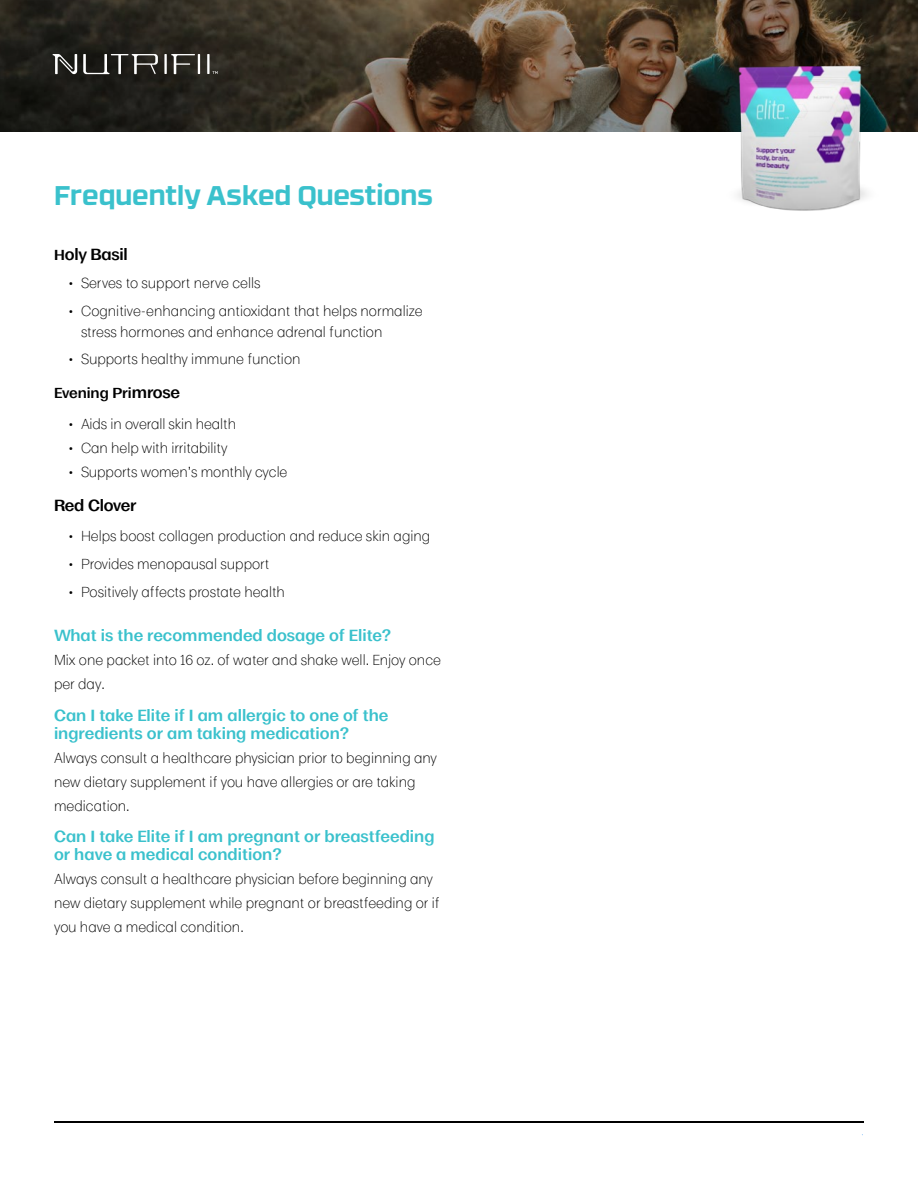
<style>
.page{position:relative;width:918px;height:1188px;background:#fff}
.page>*{position:absolute;margin:0;border:0;box-sizing:border-box;transform-origin:0 0}
.Body_Copy{font:700 27px "RB No 3.1";color:#3ac1cc}
.Question{font:600 15px/18px "Moriston";color:#3ac1cc}
.Answer{font:600 15px "Moriston";color:#3ac1cc}
.Question-2{font:600 15px "Moriston";letter-spacing:-.015em;color:#000}
.Answer-2{font:300 13.5px/24px "Moriston";color:#000}
.Question-3{font:600 13.5px "Moriston";letter-spacing:-.005em;color:#000}
.s1{font-size:13.5px}
.s2{font-size:15px}
</style>
<div class="page">
<hr style="left:54px;top:1121px;width:810px;height:2px;background:#000">
<svg style="left:0;top:0;width:918px;height:131px;background:#45392b"></svg>
<hr style="left:164px;top:54px;width:3px;height:20px;background:#fff">
<hr style="left:198px;top:54px;width:2px;height:20px;background:#fff">
<hr style="left:207px;top:54px;width:3px;height:20px;background:#fff">
<svg style="left:171px;top:54px;width:24px;height:20px"></svg>
<svg style="left:83px;top:54px;width:75px;height:20px"></svg>
<svg style="left:53px;top:54px;width:24px;height:20px"></svg>
<svg style="left:212px;top:71px;width:6px;height:3px"></svg>
<img style="left:705px;top:54px;width:196px;height:157px">
<p class="Body_Copy" style="left:54px;top:173px;width:380px">Frequently Asked Questions</p>
<p class="Question-2" style="left:54px;top:242px;width:75px"><span class="s1">H</span>oly Basil</p>
<p class="Answer-2" style="left:68px;top:270px;width:194px">• Serves to support nerve cells</p>
<p class="Answer-2" style="left:81px;top:299px;width:343px;line-height:21px;text-indent:-14px">• Cognitive-enhancing antioxidant that helps normalize stress hormones and enhance adrenal function</p>
<p class="Answer-2" style="left:68px;top:346px;width:235px">• Supports healthy immune function</p>
<p class="Question-3" style="left:54px;top:382px;width:128px">Evening Pri<span class="s2">mrose</span></p>
<p class="Answer-2" style="left:68px;top:411px;width:170px">• Aids in overall skin health</p>
<p class="Answer-2" style="left:68px;top:435px;width:162px">• Can help with irritability</p>
<p class="Answer-2" style="left:68px;top:459px;width:221px">• Supports women’s monthly cycle</p>
<p class="Question-2" style="left:54px;top:493px;width:84px">Red Clover</p>
<p class="Answer-2" style="left:68px;top:523px;width:364px">• Helps boost collagen production and reduce skin aging</p>
<p class="Answer-2" style="left:68px;top:551px;width:203px">• Provides menopausal support</p>
<p class="Answer-2" style="left:68px;top:579px;width:219px">• Positively affects prostate health</p>
<p class="Answer" style="left:54px;top:623px;width:339px">What is the recommended dosage of Elite?</p>
<p class="Answer-2" style="left:54px;top:647px;width:389px">Mix one packet into 16 oz. of water and shake well. Enjoy once per day.</p>
<p class="Question" style="left:54px;top:705px;width:336px">Can I take Elite if I am allergic to one of the ingredients or am taking medication?</p>
<p class="Answer-2" style="left:54px;top:745px;width:384px">Always consult a healthcare physician prior to beginning any new dietary supplement if you have allergies or are taking medication.</p>
<p class="Question" style="left:54px;top:827px;width:382px">Can I take Elite if I am pregnant or breastfeeding or have a medical condition?</p>
<p class="Answer-2" style="left:54px;top:866px;width:387px">Always consult a healthcare physician before beginning any new dietary supplement while pregnant or breastfeeding or if you have a medical condition.</p>
</div>
